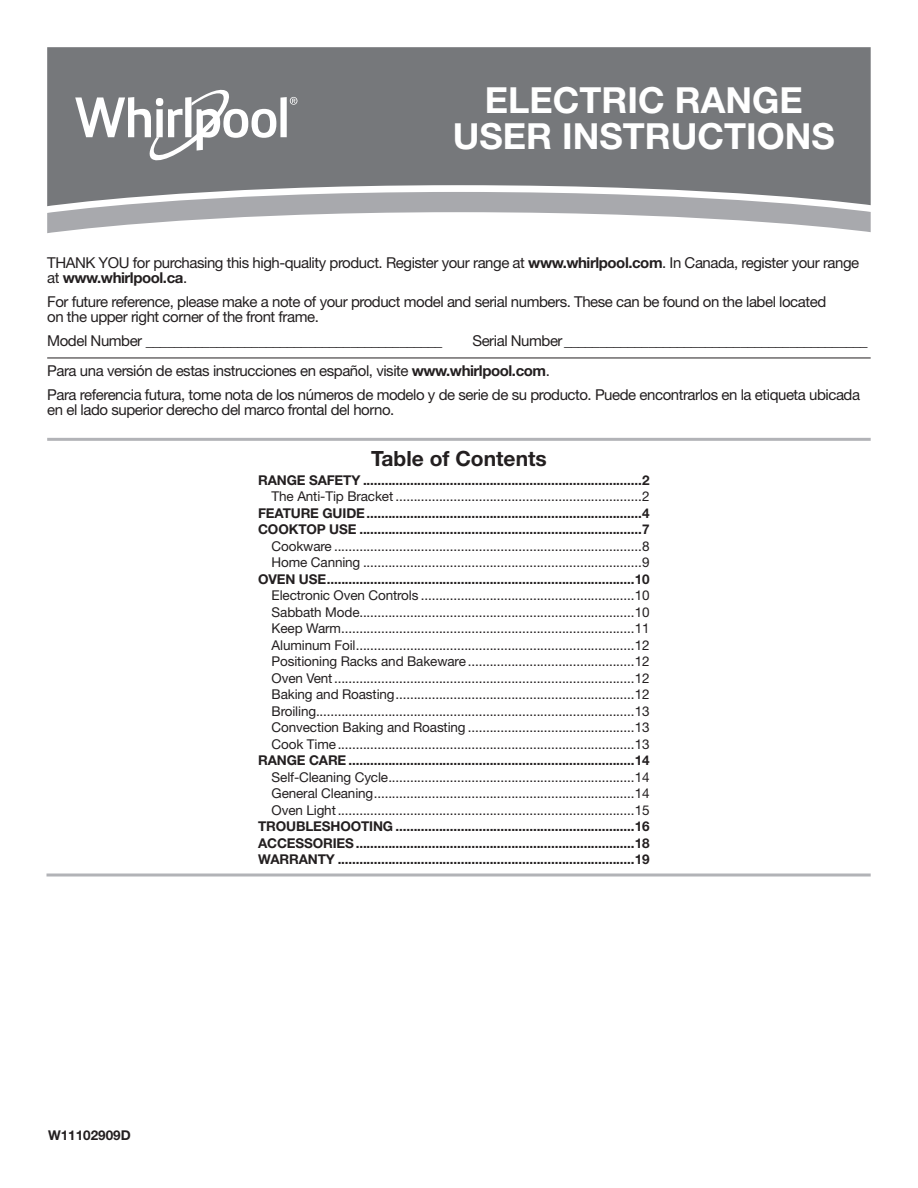
<style>
.page{position:relative;width:918px;height:1188px;background:#fff}
.page>*{position:absolute;margin:0;border:0;box-sizing:border-box;transform-origin:0 0}
.Cover_Heading_1{font:700 36px/36px "Helvetica Neue";color:#fff;text-align:center}
.Cover_TOC{font:700 21px "Helvetica Neue";color:#231f20}
.Heading_3_No_Bold{font:15px/15px "Helvetica Neue LT Std";letter-spacing:-.03em;color:#231f20}
.Heading_3_No_Bold_Ru{font:15px "Helvetica Neue LT Std";letter-spacing:-.03em;color:#231f20}
.t1{font:13.5px "Helvetica Neue LT Std";letter-spacing:-.01em;color:#231f20}
.Part_Number{font:700 13.5px "Helvetica Neue";letter-spacing:-.01em;color:#231f20}
.s1{font-weight:700}
</style>
<div class="page">
<hr style="left:47px;top:358px;width:824px;height:1px;background:#231f20">
<hr style="left:47px;top:438px;width:824px;height:3px;background:#b2b3b7">
<div style="left:47px;top:47px;width:824px;height:145px;background:#76787b"></div>
<svg style="left:47px;top:192px;width:824px;height:41px"></svg>
<svg style="left:75px;top:87px;width:222px;height:78px"></svg>
<hr style="left:46px;top:874px;width:825px;height:3px;background:#b2b3b7">
<p class="Cover_Heading_1" style="left:453px;top:81px;width:384px">ELECTRIC RANGE<br>USER INSTRUCTIONS</p>
<p class="Heading_3_No_Bold" style="left:47px;top:255px;width:814px">THANK YOU for purchasing this high-quality product. Register your range at <span class="s1">www.whirlpool.com</span>. In Canada, register your range at <span class="s1">www.whirlpool.ca</span>.</p>
<p class="Heading_3_No_Bold" style="left:47px;top:294px;width:781px">For future reference, please make a note of your product model and serial numbers. These can be found on the label located on the upper right corner of the front frame.</p>
<p class="Heading_3_No_Bold" style="left:47px;top:333px;width:397px">Model Number __________________________________________</p>
<p class="Heading_3_No_Bold" style="left:472px;top:333px;width:397px">Serial Number___________________________________________</p>
<p class="Heading_3_No_Bold_Ru" style="left:47px;top:362px;width:504px">Para una versión de estas instrucciones en español, visite <span class="s1">www.whirlpool.com</span>.</p>
<p class="Heading_3_No_Bold" style="left:47px;top:387px;width:814px">Para referencia futura, tome nota de los números de modelo y de serie de su producto. Puede encontrarlos en la etiqueta ubicada en el lado superior derecho del marco frontal del horno.</p>
<p class="Cover_TOC" style="left:371px;top:446px;width:177px">Table of Contents</p>
<p class="Part_Number" style="left:48px;top:1127px;width:84px">W11102909D</p>
<p class="Part_Number" style="left:258px;top:472px;width:393px">RANGE SAFETY .............................................................................2</p>
<p class="t1" style="left:272px;top:488px;width:379px">The Anti-Tip Bracket ....................................................................2</p>
<p class="Part_Number" style="left:258px;top:505px;width:393px">FEATURE GUIDE............................................................................4</p>
<p class="Part_Number" style="left:258px;top:521px;width:393px">COOKTOP USE ..............................................................................7</p>
<p class="t1" style="left:272px;top:538px;width:379px">Cookware .....................................................................................8</p>
<p class="t1" style="left:272px;top:554px;width:379px">Home Canning .............................................................................9</p>
<p class="Part_Number" style="left:258px;top:571px;width:393px">OVEN USE.....................................................................................10</p>
<p class="t1" style="left:272px;top:587px;width:379px">Electronic Oven Controls ...........................................................10</p>
<p class="t1" style="left:272px;top:604px;width:379px">Sabbath Mode............................................................................10</p>
<p class="t1" style="left:272px;top:620px;width:379px">Keep Warm.................................................................................11</p>
<p class="t1" style="left:272px;top:637px;width:379px">Aluminum Foil.............................................................................12</p>
<p class="t1" style="left:272px;top:653px;width:379px">Positioning Racks and Bakeware ..............................................12</p>
<p class="t1" style="left:272px;top:670px;width:379px">Oven Vent...................................................................................12</p>
<p class="t1" style="left:272px;top:686px;width:379px">Baking and Roasting..................................................................12</p>
<p class="t1" style="left:272px;top:703px;width:379px">Broiling........................................................................................13</p>
<p class="t1" style="left:272px;top:719px;width:379px">Convection Baking and Roasting ..............................................13</p>
<p class="t1" style="left:272px;top:736px;width:379px">Cook Time..................................................................................13</p>
<p class="Part_Number" style="left:258px;top:752px;width:393px">RANGE CARE ...............................................................................14</p>
<p class="t1" style="left:272px;top:769px;width:379px">Self-Cleaning Cycle....................................................................14</p>
<p class="t1" style="left:272px;top:785px;width:379px">General Cleaning........................................................................14</p>
<p class="t1" style="left:272px;top:802px;width:379px">Oven Light..................................................................................15</p>
<p class="Part_Number" style="left:258px;top:818px;width:393px">TROUBLESHOOTING ..................................................................16</p>
<p class="Part_Number" style="left:258px;top:835px;width:393px">ACCESSORIES.............................................................................18</p>
<p class="Part_Number" style="left:258px;top:851px;width:393px">WARRANTY ..................................................................................19</p>
</div>
